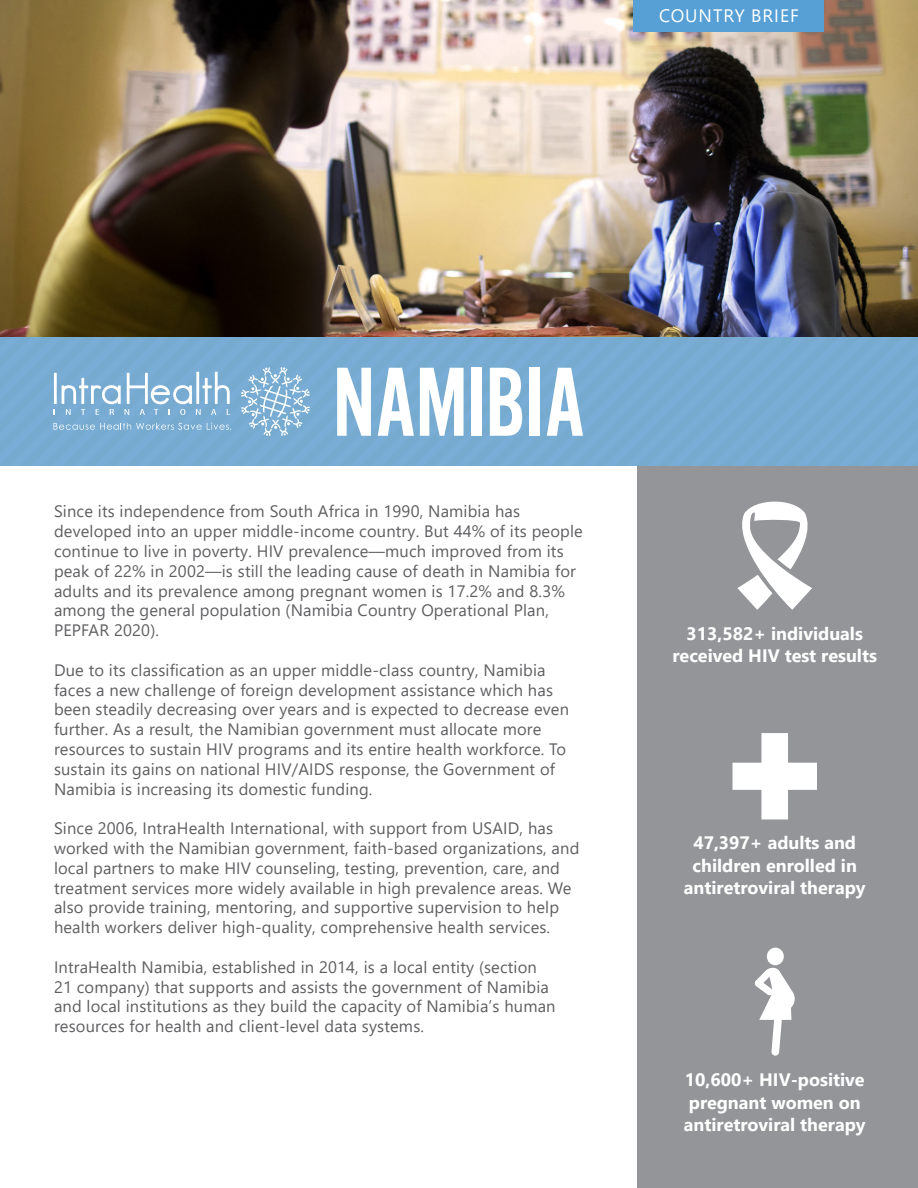
<style>
.page{position:relative;width:918px;height:1188px;background:#fff}
.page>*{position:absolute;margin:0;border:0;box-sizing:border-box;transform-origin:0 0}
.t1{font:102px "Alternate Got No 2 D";letter-spacing:-.01em;color:#fff}
.sidebar_copy{font:700 18px/22.5px "Segoe UI";color:#fff;text-align:center}
.t2{font:18px "Segoe UI";letter-spacing:.055em;color:#fff}
.body_copy{font:16.5px/19.8px "Segoe UI";letter-spacing:.01em;color:#5f5f62}
</style>
<div class="page">
<div style="left:637px;top:0;width:281px;height:1188px;background:#939598"></div>
<img style="left:0;top:0;width:918px;height:338px">
<div style="left:0;top:338px;width:918px;height:128px;background:#77abd1"></div>
<div style="left:634px;top:0;width:190px;height:32px;background:#56a0d5"></div>
<svg style="left:54px;top:372px;width:176px;height:43px;background:#93bcdb"></svg>
<svg style="left:54px;top:423px;width:177px;height:7px"></svg>
<svg style="left:241px;top:367px;width:69px;height:69px;background:#93bcda"></svg>
<svg style="left:737px;top:501px;width:75px;height:109px"></svg>
<svg style="left:733px;top:733px;width:84px;height:86px"></svg>
<svg style="left:754px;top:967px;width:41px;height:89px"></svg>
<div style="left:767px;top:948px;width:17px;height:17px;background:#fff;border-radius:50%"></div>
<p class="t2" style="left:659px;top:-1px;width:141px">COUNTRY BRIEF</p>
<p class="t1" style="left:333px;top:348px;width:254px">NAMIBIA</p>
<p class="body_copy" style="left:54px;top:500px;width:468px">Since its independence from South Africa in 1990, Namibia has</p>
<p class="body_copy" style="left:54px;top:520px;width:530px">developed into an upper middle-income country. But 44% of its people continue to live in poverty. HIV prevalence—much improved from its peak of 22% in 2002—is still the leading cause of death in Namibia for adults and its prevalence among pregnant women is 17.2% and 8.3% among the general population (Namibia Country Operational Plan, PEPFAR 2020).</p>
<p class="body_copy" style="left:54px;top:659px;width:517px">Due to its classification as an upper middle-class country, Namibia faces a new challenge of foreign development assistance which has been steadily decreasing over years and is expected to decrease even further. As a result, the Namibian government must allocate more resources to sustain HIV programs and its entire health workforce. To sustain its gains on national HIV/AIDS response, the Government of Namibia is increasing its domestic funding.</p>
<p class="body_copy" style="left:54px;top:817px;width:527px">Since 2006, IntraHealth International, with support from USAID, has worked with the Namibian government, faith-based organizations, and local partners to make HIV counseling, testing, prevention, care, and treatment services more widely available in high prevalence areas. We also provide training, mentoring, and supportive supervision to help health workers deliver high-quality, comprehensive health services.</p>
<p class="body_copy" style="left:54px;top:956px;width:503px">IntraHealth Namibia, established in 2014, is a local entity (section 21 company) that supports and assists the government of Namibia and local institutions as they build the capacity of Namibia’s human resources for health and client-level data systems.</p>
<p class="sidebar_copy" style="left:673px;top:620px;width:206px">313,582+ individuals received HIV test results</p>
<p class="sidebar_copy" style="left:684px;top:830px;width:183px">47,397+ adults and children enrolled in antiretroviral therapy</p>
<p class="sidebar_copy" style="left:684px;top:1067px;width:183px;text-align:left">10,600+ HIV-positive pregnant women on antiretroviral therapy</p>
</div>
